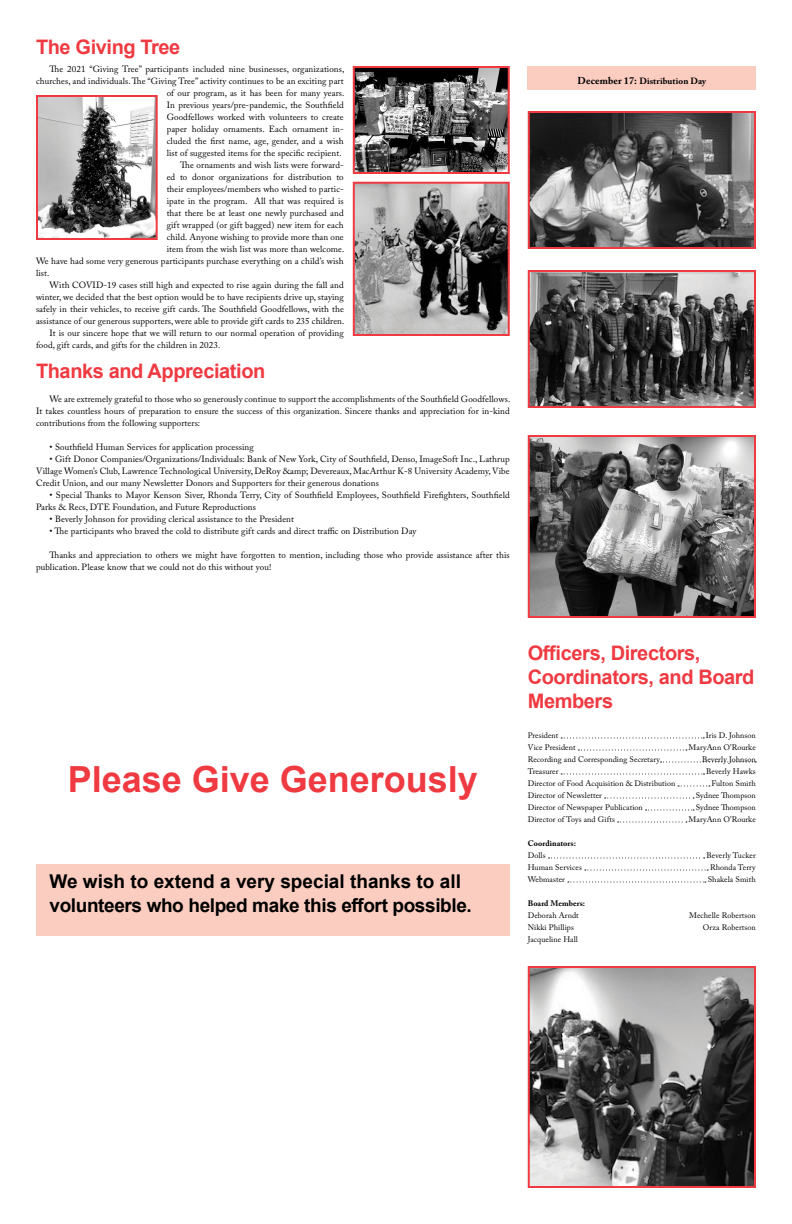
<style>
.page{position:relative;width:792px;height:1224px;background:#fff}
.page>*{position:absolute;margin:0;border:0;box-sizing:border-box;transform-origin:0 0}
.t1{font:700 36px "Arial";color:#ef3a42}
.t2{font:700 20px/24px "Arial";letter-spacing:-.02em;color:#ef3a42}
.t3{font:700 19px/24px "Arial";letter-spacing:-.02em;color:#000}
.t4{font:9px/12px "Adobe Caslon Pro";letter-spacing:.01em;color:#000;text-align:justify}
.t5{font:700 9px "Adobe Caslon Pro";letter-spacing:.01em;color:#000}
.t6{font:8px "Adobe Caslon Pro";letter-spacing:.01em;color:#000}
.t7{font:700 8px "Adobe Caslon Pro";letter-spacing:.01em;color:#000}
.s1{font-size:10px}
</style>
<div class="page">
<div style="left:528px;top:66px;width:228px;height:24px;background:#fbcdc0"></div>
<div style="left:36px;top:864px;width:474px;height:72px;background:#fbcdc0"></div>
<svg style="left:561px;top:738px;width:143px;height:1px"></svg>
<svg style="left:578px;top:750px;width:109px;height:1px"></svg>
<svg style="left:661px;top:762px;width:95px;height:1px"></svg>
<svg style="left:561px;top:774px;width:144px;height:1px"></svg>
<svg style="left:678px;top:786px;width:32px;height:1px"></svg>
<svg style="left:605px;top:798px;width:89px;height:1px"></svg>
<svg style="left:646px;top:810px;width:48px;height:1px"></svg>
<svg style="left:618px;top:822px;width:69px;height:1px"></svg>
<svg style="left:549px;top:858px;width:156px;height:1px"></svg>
<svg style="left:585px;top:870px;width:123px;height:1px"></svg>
<svg style="left:568px;top:882px;width:138px;height:1px"></svg>
<img style="left:39px;top:98px;width:116px;height:139px">
<div style="left:36px;top:95px;width:122px;height:145px;border:2px solid #ef3a42"></div>
<img style="left:531px;top:969px;width:222px;height:216px">
<div style="left:528px;top:966px;width:228px;height:222px;border:2px solid #ef3a42"></div>
<img style="left:531px;top:114px;width:222px;height:132px">
<div style="left:528px;top:111px;width:228px;height:138px;border:2px solid #ef3a42"></div>
<img style="left:356px;top:69px;width:151px;height:102px">
<div style="left:353px;top:66px;width:157px;height:108px;border:2px solid #ef3a42"></div>
<img style="left:356px;top:185px;width:151px;height:148px">
<div style="left:353px;top:182px;width:157px;height:154px;border:2px solid #ef3a42"></div>
<img style="left:531px;top:273px;width:222px;height:132px">
<div style="left:528px;top:270px;width:228px;height:138px;border:2px solid #ef3a42"></div>
<img style="left:531px;top:438px;width:222px;height:177px">
<div style="left:528px;top:435px;width:228px;height:183px;border:2px solid #ef3a42"></div>
<h2 class="t2" style="left:36px;top:35px;width:146px">The Giving Tree</h2>
<p class="t4" style="left:50px;top:63px;width:296px">The 2021 “Giving Tree” participants included nine businesses, organizations,</p>
<p class="t4" style="left:36px;top:75px;width:309px">churches, and individuals. The “Giving Tree” activity continues to be an exciting part</p>
<p class="t4" style="left:167px;top:87px;width:179px">of our program, as it has been for many years.</p>
<p class="t4" style="left:167px;top:99px;width:179px">In previous years/pre-pandemic, the Southfield</p>
<p class="t4" style="left:167px;top:111px;width:179px">Goodfellows worked with volunteers to create</p>
<p class="t4" style="left:167px;top:123px;width:179px">paper holiday ornaments. Each ornament in-</p>
<p class="t4" style="left:167px;top:135px;width:179px">cluded the first name, age, gender, and a wish</p>
<p class="t4" style="left:167px;top:147px;width:176px">list of suggested items for the specific recipient.</p>
<p class="t4" style="left:180px;top:159px;width:165px">The ornaments and wish lists were forward-</p>
<p class="t4" style="left:167px;top:171px;width:179px">ed to donor organizations for distribution to</p>
<p class="t4" style="left:167px;top:183px;width:179px">their employees/members who wished to partic-</p>
<p class="t4" style="left:167px;top:195px;width:179px">ipate in the program. All that was required is</p>
<p class="t4" style="left:167px;top:207px;width:179px">that there be at least one newly purchased and</p>
<p class="t4" style="left:167px;top:219px;width:179px">gift wrapped (or gift bagged) new item for each</p>
<p class="t4" style="left:167px;top:231px;width:179px">child. Anyone wishing to provide more than one</p>
<p class="t4" style="left:167px;top:243px;width:179px">item from the wish list was more than welcome.</p>
<p class="t4" style="left:36px;top:255px;width:309px">We have had some very generous participants purchase everything on a child’s wish</p>
<p class="t4" style="left:36px;top:267px;width:15px">list.</p>
<p class="t4" style="left:50px;top:279px;width:296px">With COVID-19 cases still high and expected to rise again during the fall and</p>
<p class="t4" style="left:36px;top:291px;width:309px">winter, we decided that the best option would be to have recipients drive up, staying</p>
<p class="t4" style="left:36px;top:303px;width:309px">safely in their vehicles, to receive gift cards. The Southfield Goodfellows, with the</p>
<p class="t4" style="left:36px;top:315px;width:310px">assistance of our generous supporters, were able to provide gift cards to 235 children.</p>
<p class="t4" style="left:50px;top:327px;width:296px">It is our sincere hope that we will return to our normal operation of providing</p>
<p class="t4" style="left:36px;top:339px;width:186px">food, gift cards, and gifts for the children in 2023.</p>
<h2 class="t2" style="left:36px;top:359px;width:231px">Thanks and Appreciation</h2>
<p class="t4" style="left:36px;top:393px;width:476px;text-indent:14px">We are extremely grateful to those who so generously continue to support the accomplishments of the Southfield Goodfellows.<br>It takes countless hours of preparation to ensure the success of this organization. Sincere thanks and appreciation for in-kind contributions from the following supporters:</p>
<p class="t4" style="left:50px;top:441px;width:206px">• Southfield Human Services for application processing</p>
<p class="t4" style="left:36px;top:453px;width:475px;text-indent:14px">• Gift Donor Companies/Organizations/Individuals: Bank of New York, City of Southfield, Denso, ImageSoft Inc., Lathrup Village Women’s Club, Lawrence Technological University, DeRoy &amp;amp; Devereaux, MacArthur K-8 University Academy, Vibe Credit Union, and our many Newsletter Donors and Supporters for their generous donations</p>
<p class="t4" style="left:36px;top:489px;width:475px;text-indent:14px">• Special Thanks to Mayor Kenson Siver, Rhonda Terry, City of Southfield Employees, Southfield Firefighters, Southfield<br>Parks &amp; Recs, DTE Foundation, and Future Reproductions</p>
<p class="t4" style="left:50px;top:513px;width:246px">• Beverly Johnson for providing clerical assistance to the President</p>
<p class="t4" style="left:50px;top:525px;width:369px">• The participants who braved the cold to distribute gift cards and direct traffic on Distribution Day</p>
<p class="t4" style="left:36px;top:549px;width:475px;text-indent:14px">Thanks and appreciation to others we might have forgotten to mention, including those who provide assistance after this publication. Please know that we could not do this without you!</p>
<p class="t5" style="left:578px;top:76px;width:130px"><span class="s1">December 17:</span> Distribution Day</p>
<h1 class="t1" style="left:68px;top:754px;width:412px">Please Give Generously</h1>
<h3 class="t3" style="left:50px;top:870px;width:424px">We wish to extend a very special thanks to all volunteers who helped make this effort possible.</h3>
<h2 class="t2" style="left:528px;top:641px;width:228px">Officers, Directors,<br>Coordinators, and Board<br>Members</h2>
<p class="t6" style="left:528px;top:731px;width:32px">President</p>
<p class="t6" style="left:706px;top:731px;width:51px">Iris D. Johnson</p>
<p class="t6" style="left:528px;top:743px;width:49px">Vice President</p>
<p class="t6" style="left:689px;top:743px;width:69px">MaryAnn O’Rourke</p>
<p class="t6" style="left:528px;top:755px;width:134px">Recording and Corresponding Secretary</p>
<p class="t6" style="left:702px;top:755px;width:55px">Beverly Johnson</p>
<p class="t6" style="left:528px;top:767px;width:32px">Treasurer</p>
<p class="t6" style="left:706px;top:767px;width:51px">Beverly Hawks</p>
<p class="t6" style="left:528px;top:779px;width:149px">Director of Food Acquisition &amp; Distribution</p>
<p class="t6" style="left:712px;top:779px;width:46px">Fulton Smith</p>
<p class="t6" style="left:528px;top:791px;width:76px">Director of Newsletter</p>
<p class="t6" style="left:696px;top:791px;width:62px">Sydnee Thompson</p>
<p class="t6" style="left:528px;top:803px;width:117px">Director of Newspaper Publication</p>
<p class="t6" style="left:696px;top:803px;width:62px">Sydnee Thompson</p>
<p class="t6" style="left:528px;top:815px;width:89px">Director of Toys and Gifts</p>
<p class="t6" style="left:689px;top:815px;width:69px">MaryAnn O’Rourke</p>
<p class="t7" style="left:528px;top:839px;width:50px">Coordinators:</p>
<p class="t6" style="left:528px;top:851px;width:19px">Dolls</p>
<p class="t6" style="left:707px;top:851px;width:51px">Beverly Tucker</p>
<p class="t6" style="left:528px;top:863px;width:56px">Human Services</p>
<p class="t6" style="left:710px;top:863px;width:47px">Rhonda Terry</p>
<p class="t6" style="left:528px;top:875px;width:39px">Webmaster</p>
<p class="t6" style="left:708px;top:875px;width:50px">Shakela Smith</p>
<p class="t7" style="left:528px;top:899px;width:59px">Board Members:</p>
<p class="t6" style="left:528px;top:911px;width:53px">Deborah Arndt</p>
<p class="t6" style="left:689px;top:911px;width:68px">Mechelle Robertson</p>
<p class="t6" style="left:528px;top:923px;width:48px">Nikki Phillips</p>
<p class="t6" style="left:703px;top:923px;width:54px">Orza Robertson</p>
<p class="t6" style="left:528px;top:935px;width:52px">Jacqueline Hall</p>
</div>
